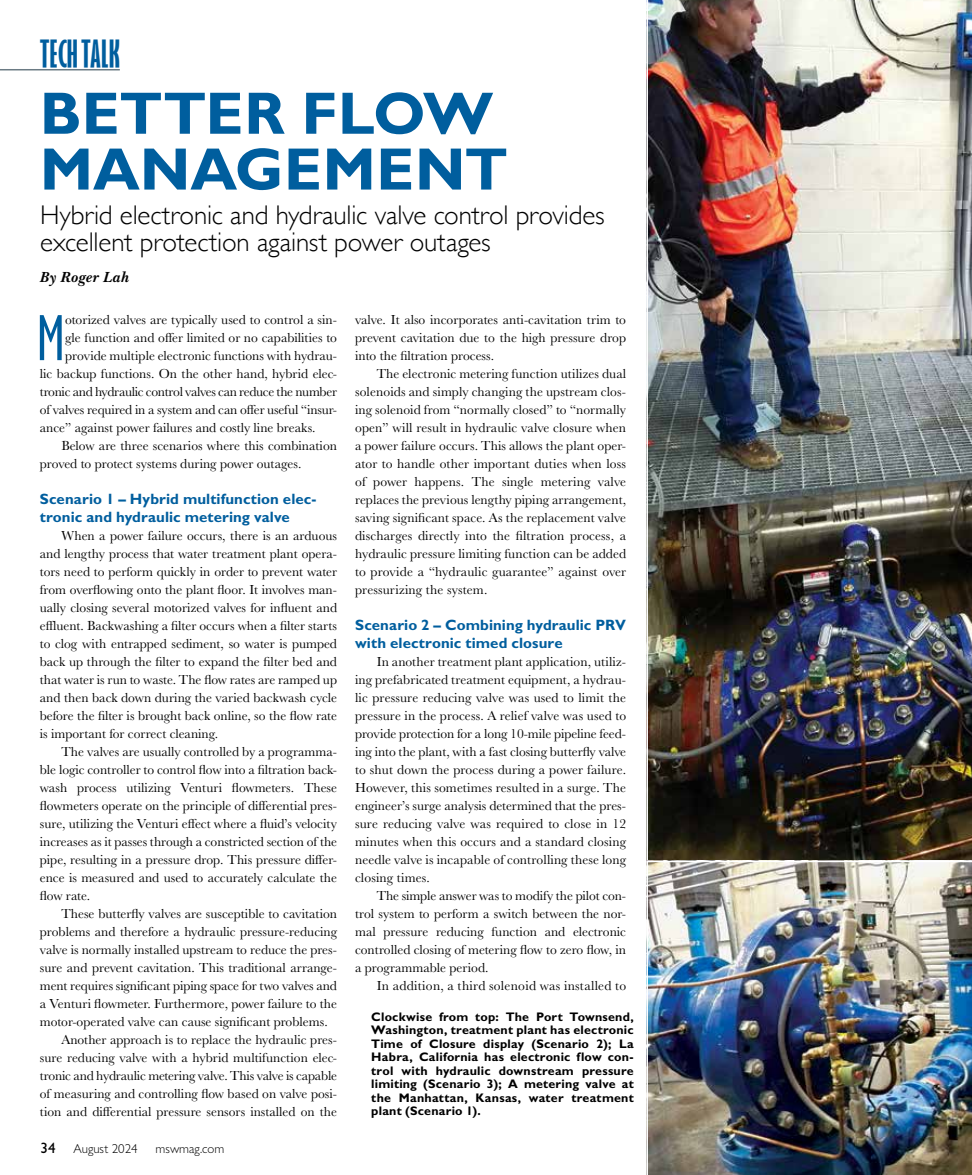
<style>
.page{position:relative;width:972px;height:1175px;background:#fff}
.page>*{position:absolute;margin:0;border:0;box-sizing:border-box;transform-origin:0 0}
.t1{font:condensed 67.35px "Gill Sans Nova";color:#005e9e}
.t2{font:700 60px/55.8px "Gill Sans";color:#005e9e}
.t3{font:700 extra-condensed 34.5px "Gill Sans";letter-spacing:.01em;color:#005e9e}
.t4{font:300 27px/27px "Gill Sans";letter-spacing:-.005em;color:#000}
.t5{font:700 15px/18px "Gill Sans";letter-spacing:.005em;color:#005e9e}
.t6{font:italic 700 15px "New Baskerville IT Cby BT";letter-spacing:.005em;color:#000}
.t7{font:500 15px "Gill Sans Nova";color:#000}
.t8{font:13.5px/18px "Baskerville URW";color:#000;text-align:justify}
.t9{font:13.5px "Baskerville URW";letter-spacing:-.025em;color:#000}
.t10{font:13.5px "Baskerville URW";letter-spacing:.02em;color:#000}
.t11{font:300 12.9px "Gill Sans Nova";color:#000}
.t12{font:700 12.45px/13.5px "Gill Sans";letter-spacing:.02em;color:#000;text-align:justify}
</style>
<div class="page">
<hr style="left:0;top:69px;width:120px;height:1px;background:#6b7b84">
<img style="left:646px;top:0;width:326px;height:860px">
<img style="left:646px;top:860px;width:326px;height:314px">
<h3 class="t3" style="left:40px;top:33px;width:81px">TECH TALK</h3>
<h2 class="t2" style="left:40px;top:85px;width:469px">BETTER FLOW<br>MANAGEMENT</h2>
<h3 class="t4" style="left:40px;top:200px;width:566px">Hybrid electronic and hydraulic valve control provides excellent protection against power outages</h3>
<p class="t6" style="left:40px;top:268px;width:91px">By Roger Lah</p>
<h1 class="t1" style="left:36px;top:295px;width:30px">M</h1>
<p class="t8" style="left:65px;top:310px;width:273px">otorized valves are typically used to control a sin-</p>
<p class="t8" style="left:65px;top:328px;width:273px">gle function and offer limited or no capabilities to</p>
<p class="t8" style="left:65px;top:346px;width:273px">provide multiple electronic functions with hydrau-</p>
<p class="t8" style="left:40px;top:364px;width:299px">lic backup functions. On the other hand, hybrid elec-</p>
<p class="t9" style="left:40px;top:382px;width:299px">tronic and hydraulic control valves can reduce the number</p>
<p class="t8" style="left:40px;top:400px;width:299px">of valves required in a system and can offer useful “insur-</p>
<p class="t8" style="left:40px;top:418px;width:277px">ance” against power failures and costly line breaks.</p>
<p class="t8" style="left:61px;top:436px;width:277px">Below are three scenarios where this combination</p>
<p class="t8" style="left:40px;top:454px;width:263px">proved to protect systems during power outages.</p>
<p class="t5" style="left:40px;top:490px;width:278px">Scenario 1 – Hybrid multifunction elec&shy;tronic and hydraulic metering valve</p>
<p class="t8" style="left:40px;top:526px;width:299px;text-indent:22px">When a power failure occurs, there is an arduous and lengthy process that water treatment plant opera&shy;tors need to perform quickly in order to prevent water from overflowing onto the plant floor. It involves man&shy;ually closing several motorized valves for influent and effluent. Backwashing a filter occurs when a filter starts to clog with entrapped sediment, so water is pumped back up through the filter to expand the filter bed and that water is run to waste. The flow rates are ramped up and then back down during the varied backwash cycle before the filter is brought back online, so the flow rate is important for correct cleaning.</p>
<p class="t8" style="left:40px;top:742px;width:299px;text-indent:22px">The valves are usually controlled by a programma&shy;ble logic controller to control flow into a filtration back&shy;wash process utilizing Venturi flowmeters. These flowmeters operate on the principle of differential pres&shy;sure, utilizing the Venturi effect where a fluid’s velocity increases as it passes through a constricted section of the pipe, resulting in a pressure drop. This pressure differ&shy;ence is measured and used to accurately calculate the flow rate.</p>
<p class="t8" style="left:61px;top:904px;width:277px">These butterfly valves are susceptible to cavitation</p>
<p class="t8" style="left:40px;top:922px;width:299px">problems and therefore a hydraulic pressure-reducing</p>
<p class="t8" style="left:40px;top:940px;width:299px">valve is normally installed upstream to reduce the pres-</p>
<p class="t8" style="left:40px;top:958px;width:299px">sure and prevent cavitation. This traditional arrange-</p>
<p class="t8" style="left:40px;top:976px;width:299px">ment requires significant piping space for two valves and</p>
<p class="t8" style="left:40px;top:994px;width:299px">a Venturi flowmeter. Furthermore, power failure to the</p>
<p class="t8" style="left:40px;top:1012px;width:289px">motor-operated valve can cause significant problems.</p>
<p class="t8" style="left:61px;top:1030px;width:277px">Another approach is to replace the hydraulic pres-</p>
<p class="t8" style="left:40px;top:1048px;width:299px">sure reducing valve with a hybrid multifunction elec-</p>
<p class="t8" style="left:40px;top:1066px;width:299px">tronic and hydraulic metering valve. This valve is capable</p>
<p class="t8" style="left:40px;top:1084px;width:299px">of measuring and controlling flow based on valve posi-</p>
<p class="t8" style="left:40px;top:1102px;width:299px">tion and differential pressure sensors installed on the</p>
<p class="t7" style="left:40px;top:1139px;width:16px">34</p>
<p class="t11" style="left:73px;top:1141px;width:66px">August 2024</p>
<p class="t11" style="left:156px;top:1141px;width:70px">mswmag.com</p>
<p class="t8" style="left:355px;top:310px;width:273px">valve. It also incorporates anti-cavitation trim to prevent cavitation due to the high pressure drop into the filtration process.</p>
<p class="t8" style="left:355px;top:364px;width:273px;text-indent:22px">The electronic metering function utilizes dual solenoids and simply changing the upstream clos&shy;ing solenoid from “normally closed” to “normally open” will result in hydraulic valve closure when a power failure occurs. This allows the plant oper&shy;ator to handle other important duties when loss of power happens. The single metering valve replaces the previous lengthy piping arrangement, saving significant space. As the replacement valve discharges directly into the filtration process, a hydraulic pressure limiting function can be added to provide a “hydraulic guarantee” against over pressurizing the system.</p>
<p class="t5" style="left:355px;top:616px;width:272px">Scenario 2 – Combining hydraulic PRV with electronic timed closure</p>
<p class="t8" style="left:355px;top:652px;width:273px;text-indent:22px">In another treatment plant application, utiliz&shy;ing prefabricated treatment equipment, a hydrau&shy;lic pressure reducing valve was used to limit the pressure in the process. A relief valve was used to provide protection for a long 10-mile pipeline feed&shy;ing into the plant, with a fast closing butterfly valve to shut down the process during a power failure.<br>However, this sometimes resulted in a surge. The engineer’s surge analysis determined that the pres&shy;sure reducing valve was required to close in 12 minutes when this occurs and a standard closing needle valve is incapable of controlling these long closing times.</p>
<p class="t8" style="left:355px;top:886px;width:273px;text-indent:22px">The simple answer was to modify the pilot con&shy;trol system to perform a switch between the nor&shy;mal pressure reducing function and electronic controlled closing of metering flow to zero flow, in a programmable period.</p>
<p class="t10" style="left:377px;top:976px;width:251px">In addition, a third solenoid was installed to</p>
<p class="t12" style="left:371px;top:1009px;width:264px">Clockwise from top: The Port Townsend, Washington, treatment plant has electronic Time of Closure display (Scenario 2); La Habra, California has electronic flow con&shy;trol with hydraulic downstream pressure limiting (Scenario 3); A metering valve at the Manhattan, Kansas, water treatment plant (Scenario 1).</p>
</div>
